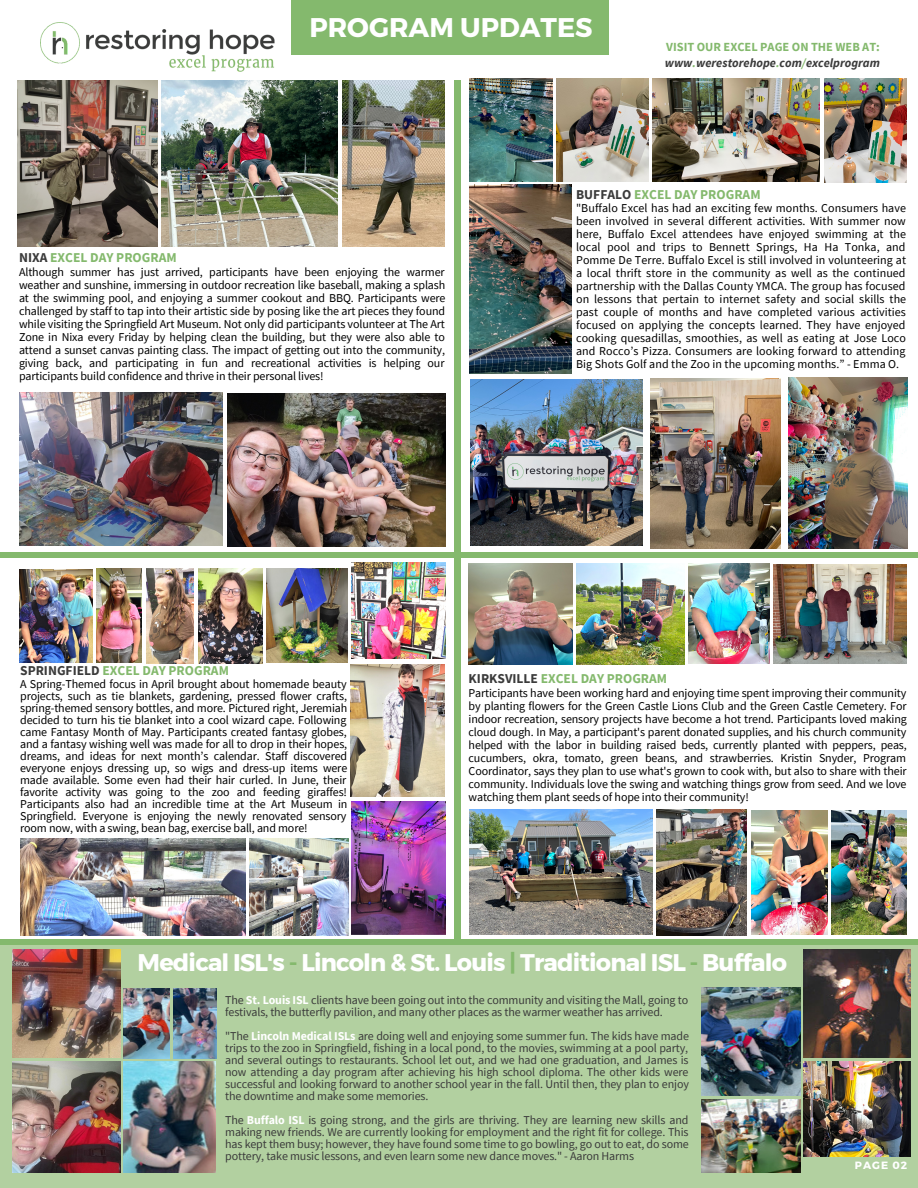
<style>
.page{position:relative;width:918px;height:1188px;background:#fff}
.page>*{position:absolute;margin:0;border:0;box-sizing:border-box;transform-origin:0 0}
.t1{font:700 27px "Montserrat";color:#fff}
.t2{font:700 24px "Montserrat";letter-spacing:-.035em;color:#fff}
.t3{font:700 13.5px "Source Sans Pro";color:#84b96d}
.t4{font:italic 700 12.45px "Source Sans Pro";color:#3b3b3b}
.t5{font:700 12.45px "Source Sans Pro";color:#84b96d}
.t6{font:12px/13px "Source Sans Pro";letter-spacing:-.01em;color:#000;text-align:justify}
.t7{font:12px/12px "Source Sans Pro";letter-spacing:-.01em;color:#3b3b3b;text-align:justify}
.t8{font:700 10.5px "Montserrat";letter-spacing:.1em;color:#fff}
.s1{color:#84b96d}
.s2{color:#3b3b3b}
.s3{font-weight:700;color:#fff}
</style>
<div class="page">
<div style="left:0;top:940px;width:918px;height:248px;background:#b2d0a0"></div>
<div style="left:292px;top:0;width:317px;height:55px;background:#84b96d"></div>
<img style="left:40px;top:23px;width:234px;height:48px">
<img style="left:556px;top:79px;width:93px;height:102px">
<div style="left:454px;top:80px;width:6px;height:862px;background:#84b96d"></div>
<div style="left:457px;top:553px;width:461px;height:5px;background:#84b96d"></div>
<div style="left:0;top:553px;width:457px;height:5px;background:#84b96d"></div>
<img style="left:19px;top:392px;width:203px;height:153px">
<img style="left:161px;top:80px;width:177px;height:167px">
<img style="left:227px;top:394px;width:218px;height:153px">
<img style="left:652px;top:79px;width:168px;height:102px">
<img style="left:352px;top:562px;width:93px;height:97px">
<img style="left:20px;top:839px;width:225px;height:96px">
<img style="left:650px;top:379px;width:131px;height:169px">
<div style="left:0;top:939px;width:918px;height:6px;background:#84b96d"></div>
<img style="left:351px;top:664px;width:93px;height:133px">
<img style="left:342px;top:80px;width:102px;height:167px">
<img style="left:18px;top:80px;width:139px;height:167px">
<img style="left:267px;top:568px;width:81px;height:95px">
<img style="left:250px;top:839px;width:99px;height:96px">
<img style="left:198px;top:568px;width:64px;height:96px">
<img style="left:469px;top:809px;width:183px;height:126px">
<img style="left:657px;top:809px;width:90px;height:126px">
<img style="left:751px;top:810px;width:77px;height:124px">
<img style="left:576px;top:564px;width:108px;height:101px">
<img style="left:469px;top:79px;width:83px;height:102px">
<img style="left:470px;top:185px;width:101px;height:189px">
<img style="left:804px;top:1061px;width:107px;height:96px">
<img style="left:804px;top:949px;width:107px;height:108px">
<img style="left:13px;top:1061px;width:108px;height:111px">
<img style="left:469px;top:564px;width:103px;height:101px">
<img style="left:788px;top:378px;width:119px;height:171px">
<img style="left:825px;top:79px;width:82px;height:103px">
<img style="left:774px;top:565px;width:133px;height:99px">
<img style="left:689px;top:564px;width:81px;height:100px">
<img style="left:832px;top:810px;width:75px;height:124px">
<img style="left:13px;top:949px;width:108px;height:108px">
<img style="left:471px;top:380px;width:172px;height:165px">
<img style="left:19px;top:569px;width:73px;height:94px">
<img style="left:352px;top:801px;width:93px;height:134px">
<img style="left:146px;top:568px;width:47px;height:96px">
<img style="left:96px;top:568px;width:45px;height:95px">
<img style="left:124px;top:1061px;width:92px;height:111px">
<img style="left:124px;top:988px;width:46px;height:70px">
<img style="left:173px;top:988px;width:43px;height:70px">
<img style="left:702px;top:988px;width:99px;height:108px">
<img style="left:702px;top:1099px;width:99px;height:73px">
<p class="t1" style="left:309px;top:10px;width:285px">PROGRAM UPDATES</p>
<p class="t5" style="left:666px;top:39px;width:215px">VISIT OUR EXCEL PAGE ON THE WEB AT:</p>
<p class="t4" style="left:665px;top:55px;width:217px">www<span class="s1">.</span>werestorehope<span class="s1">.</span>com<span class="s1">/</span>excelprogram</p>
<p class="t3" style="left:19px;top:248px;width:159px"><span class="s2">NIXA</span> EXCEL DAY PROGRAM</p>
<p class="t6" style="left:19px;top:265px;width:428px">Although summer has just arrived, participants have been enjoying the warmer weather and sunshine, immersing in outdoor recreation like baseball, making a splash at the swimming pool, and enjoying a summer cookout and BBQ. Participants were challenged by staff to tap into their artistic side by posing like the art pieces they found while visiting the Springfield Art Museum. Not only did participants volunteer at The Art Zone in Nixa every Friday by helping clean the building, but they were also able to attend a sunset canvas painting class. The impact of getting out into the community, giving back, and participating in fun and recreational activities is helping our participants build confidence and thrive in their personal lives!</p>
<p class="t3" style="left:576px;top:185px;width:186px"><span class="s2">BUFFALO</span> EXCEL DAY PROGRAM</p>
<p class="t6" style="left:576px;top:201px;width:332px">"Buffalo Excel has had an exciting few months. Consumers have been involved in several different activities. With summer now here, Buffalo Excel attendees have enjoyed swimming at the local pool and trips to Bennett Springs, Ha Ha Tonka, and Pomme De Terre. Buffalo Excel is still involved in volunteering at a local thrift store in the community as well as the continued partnership with the Dallas County YMCA. The group has focused on lessons that pertain to internet safety and social skills the past couple of months and have completed various activities focused on applying the concepts learned. They have enjoyed cooking quesadillas, smoothies, as well as eating at Jose Loco and Rocco’s Pizza. Consumers are looking forward to attending Big Shots Golf and the Zoo in the upcoming months.” - Emma O.</p>
<p class="t3" style="left:20px;top:662px;width:210px"><span class="s2">SPRINGFIELD</span> EXCEL DAY PROGRAM</p>
<p class="t6" style="left:20px;top:678px;width:329px;line-height:12px">A Spring-Themed focus in April brought about homemade beauty projects, such as tie blankets, gardening, pressed flower crafts, spring-themed sensory bottles, and more. Pictured right, Jeremiah decided to turn his tie blanket into a cool wizard cape. Following came Fantasy Month of May. Participants created fantasy globes, and a fantasy wishing well was made for all to drop in their hopes, dreams, and ideas for next month’s calendar. Staff discovered everyone enjoys dressing up, so wigs and dress-up items were made available. Some even had their hair curled. In June, their favorite activity was going to the zoo and feeding giraffes!<br>Participants also had an incredible time at the Art Museum in Springfield. Everyone is enjoying the newly renovated sensory room now, with a swing, bean bag, exercise ball, and more!</p>
<p class="t3" style="left:469px;top:669px;width:200px"><span class="s2">KIRKSVILLE</span> EXCEL DAY PROGRAM</p>
<p class="t6" style="left:469px;top:686px;width:440px">Participants have been working hard and enjoying time spent improving their community by planting flowers for the Green Castle Lions Club and the Green Castle Cemetery. For indoor recreation, sensory projects have become a hot trend. Participants loved making cloud dough. In May, a participant's parent donated supplies, and his church community helped with the labor in building raised beds, currently planted with peppers, peas, cucumbers, okra, tomato, green beans, and strawberries. Kristin Snyder, Program Coordinator, says they plan to use what's grown to cook with, but also to share with their community. Individuals love the swing and watching things grow from seed. And we love watching them plant seeds of hope into their community!</p>
<p class="t2" style="left:138px;top:947px;width:651px">Medical ISL's <span class="s1">-</span> Lincoln &amp; St. Louis <span class="s1">|</span> Traditional ISL <span class="s1">-</span> Buffalo</p>
<p class="t7" style="left:225px;top:994px;width:465px">The <span class="s3">St. Louis ISL</span> clients have been going out into the community and visiting the Mall, going to festivals, the butterfly pavilion, and many other places as the warmer weather has arrived.</p>
<p class="t7" style="left:225px;top:1030px;width:465px">"The <span class="s3">Lincoln Medical ISLs</span> are doing well and enjoying some summer fun. The kids have made trips to the zoo in Springfield, fishing in a local pond, to the movies, swimming at a pool party, and several outings to restaurants. School let out, and we had one graduation, and James is now attending a day program after achieving his high school diploma. The other kids were successful and looking forward to another school year in the fall. Until then, they plan to enjoy the downtime and make some memories.</p>
<p class="t7" style="left:225px;top:1114px;width:465px">The <span class="s3">Buffalo ISL</span> is going strong, and the girls are thriving. They are learning new skills and making new friends. We are currently looking for employment and the right fit for college. This has kept them busy; however, they have found some time to go bowling, go out to eat, do some pottery, take music lessons, and even learn some new dance moves." - Aaron Harms</p>
<p class="t8" style="left:855px;top:1159px;width:54px">PAGE 02</p>
</div>
